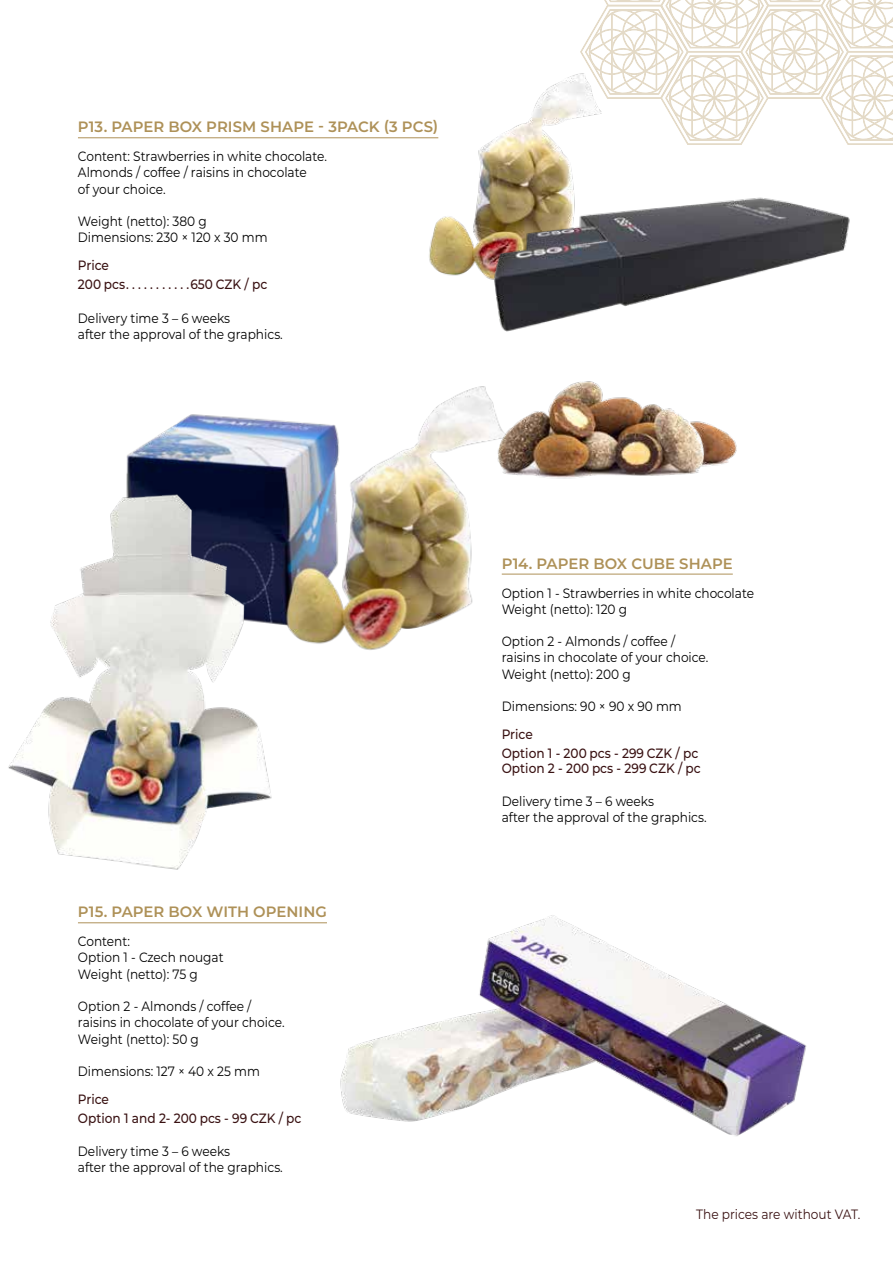
<style>
.page{position:relative;width:893px;height:1263px;background:#fff}
.page>*{position:absolute;margin:0;border:0;box-sizing:border-box;transform-origin:0 0}
.t1{font:600 15px "Montserrat";letter-spacing:.005em;color:#ae9158}
.t2{font:13.5px/16.2px "Montserrat";color:#000;scale:.9 1}
.t3{font:500 13.5px/15px "Montserrat";color:#391112;scale:.9 1}
.t4{font:13.5px "Montserrat";color:#391112;scale:.9 1}
.t5{font:500 13.5px "Montserrat";letter-spacing:-.005em;color:#391212;scale:.9 1}
</style>
<div class="page">
<img style="left:323px;top:915px;width:484px;height:221px">
<img style="left:126px;top:389px;width:396px;height:261px">
<img style="left:471px;top:381px;width:266px;height:107px">
<img style="left:421px;top:73px;width:159px;height:203px">
<img style="left:8px;top:476px;width:306px;height:394px">
<img style="left:478px;top:87px;width:372px;height:245px">
<hr style="left:78px;top:137px;width:360px;height:1px;background:#ae9158">
<hr style="left:502px;top:574px;width:231px;height:1px;background:#ae9158">
<hr style="left:78px;top:922px;width:249px;height:1px;background:#ae9158">
<svg style="left:580px;top:0;width:313px;height:145px"></svg>
<p class="t1" style="left:78px;top:116px;width:362px">P13. PAPER BOX PRISM SHAPE - 3PACK (3 PCS)</p>
<p class="t2" style="left:78px;top:148px;width:278px">Content: Strawberries in white chocolate.<br>Almonds / coffee / raisins in chocolate<br>of your choice.</p>
<p class="t2" style="left:78px;top:213px;width:212px">Weight (netto): 380 g<br>Dimensions: 230 × 120 x 30 mm</p>
<p class="t5" style="left:78px;top:256px;width:36px">Price</p>
<p class="t3" style="left:78px;top:276px;width:57px">200 pcs...........</p>
<p class="t3" style="left:190px;top:276px;width:87px">650 CZK / pc</p>
<p class="t2" style="left:78px;top:309px;width:229px">Delivery time 3 – 6 weeks<br>after the approval of the graphics.</p>
<p class="t1" style="left:78px;top:901px;width:251px">P15. PAPER BOX WITH OPENING</p>
<p class="t2" style="left:78px;top:933px;width:163px">Content:<br>Option 1 - Czech nougat<br>Weight (netto): 75 g</p>
<p class="t2" style="left:78px;top:998px;width:231px">Option 2 - Almonds / coffee / raisins in chocolate of your choice.<br>Weight (netto): 50 g</p>
<p class="t2" style="left:78px;top:1062px;width:204px">Dimensions: 127 × 40 x 25 mm</p>
<p class="t5" style="left:78px;top:1089px;width:36px">Price</p>
<p class="t3" style="left:78px;top:1110px;width:250px">Option 1 and 2- 200 pcs - 99 CZK / pc</p>
<p class="t2" style="left:78px;top:1143px;width:229px">Delivery time 3 – 6 weeks<br>after the approval of the graphics.</p>
<p class="t1" style="left:502px;top:553px;width:233px">P14. PAPER BOX CUBE SHAPE</p>
<p class="t2" style="left:502px;top:584px;width:282px">Option 1 - Strawberries in white chocolate<br>Weight (netto): 120 g</p>
<p class="t2" style="left:502px;top:633px;width:231px">Option 2 - Almonds / coffee / raisins in chocolate of your choice.<br>Weight (netto): 200 g</p>
<p class="t2" style="left:502px;top:698px;width:202px">Dimensions: 90 × 90 x 90 mm</p>
<p class="t5" style="left:502px;top:724px;width:36px">Price</p>
<p class="t3" style="left:502px;top:745px;width:223px">Option 1 - 200 pcs - 299 CZK / pc<br>Option 2 - 200 pcs - 299 CZK / pc</p>
<p class="t2" style="left:502px;top:793px;width:229px">Delivery time 3 – 6 weeks<br>after the approval of the graphics.</p>
<p class="t4" style="left:696px;top:1205px;width:184px">The prices are without VAT.</p>
</div>
